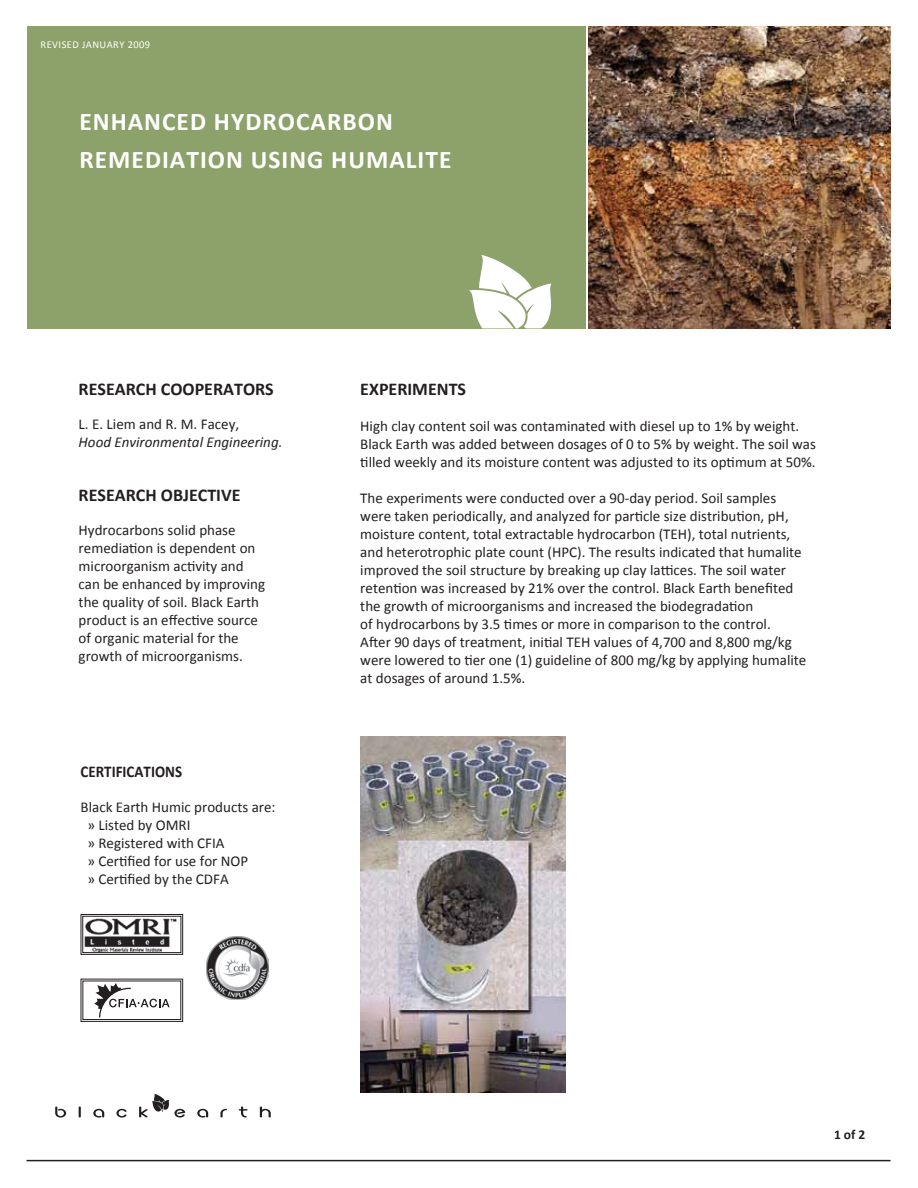
<style>
.page{position:relative;width:918px;height:1188px;background:#fff}
.page>*{position:absolute;margin:0;border:0;box-sizing:border-box;transform-origin:0 0}
.t1{font:700 25.5px/37.5px "Calibri";letter-spacing:.04em;color:#fff}
.t2{font:700 18px "Calibri";color:#231f20}
.t3{font:700 16.5px "Calibri";color:#231f20;scale:.91 1}
.t4{font:15px/18px "Calibri";color:#231f20}
.t5{font:italic 15px "Calibri";color:#231f20}
.t6{font:700 13.5px "Calibri";color:#231f20}
.t7{font:10.5px "Calibri";letter-spacing:.04em;color:#fff}
</style>
<div class="page">
<div style="left:27px;top:26px;width:558px;height:302px;background:#8da16a"></div>
<svg style="left:55px;top:1107px;width:11px;height:11px"></svg>
<svg style="left:79px;top:1107px;width:2px;height:10px"></svg>
<svg style="left:93px;top:1109px;width:11px;height:9px"></svg>
<svg style="left:116px;top:1109px;width:11px;height:9px"></svg>
<svg style="left:139px;top:1094px;width:46px;height:24px"></svg>
<svg style="left:197px;top:1109px;width:11px;height:9px"></svg>
<svg style="left:220px;top:1109px;width:7px;height:8px"></svg>
<svg style="left:239px;top:1107px;width:9px;height:11px"></svg>
<svg style="left:260px;top:1107px;width:11px;height:10px"></svg>
<svg style="left:80px;top:978px;width:103px;height:44px"></svg>
<img style="left:206px;top:937px;width:63px;height:62px">
<svg style="left:80px;top:914px;width:103px;height:41px"></svg>
<div style="left:82px;top:916px;width:99px;height:37px;border:1px solid #231f20"></div>
<svg style="left:469px;top:255px;width:83px;height:73px"></svg>
<hr style="left:27px;top:1160px;width:864px;height:1px;background:#231f20">
<img style="left:588px;top:26px;width:303px;height:302px">
<img style="left:360px;top:736px;width:205px;height:356px">
<p class="t7" style="left:41px;top:38px;width:111px">REVISED JANUARY 2009</p>
<h1 class="t1" style="left:79px;top:102px;width:374px">ENHANCED HYDROCARBON<br>REMEDIATION USING HUMALITE</h1>
<p class="t2" style="left:79px;top:378px;width:197px">RESEARCH COOPERATORS</p>
<p class="t4" style="left:79px;top:415px;width:162px">L. E. Liem and R. M. Facey,</p>
<p class="t5" style="left:79px;top:433px;width:205px">Hood Environmental Engineering.</p>
<p class="t2" style="left:79px;top:484px;width:163px">RESEARCH OBJECTIVE</p>
<p class="t4" style="left:79px;top:521px;width:188px">Hydrocarbons solid phase remediation is dependent on microorganism activity and can be enhanced by improving the quality of soil. Black Earth product is an effective source of organic material for the growth of microorganisms.</p>
<p class="t3" style="left:81px;top:762px;width:113px">CERTIFICATIONS</p>
<p class="t4" style="left:87px;top:797px;width:190px;text-indent:-7px">Black Earth Humic products are: » Listed by OMRI<br>» Registered with CFIA<br>» Certified for use for NOP<br>» Certified by the CDFA</p>
<p class="t2" style="left:360px;top:378px;width:107px">EXPERIMENTS</p>
<p class="t4" style="left:360px;top:416px;width:457px">High clay content soil was contaminated with diesel up to 1% by weight.<br>Black Earth was added between dosages of 0 to 5% by weight. The soil was tilled weekly and its moisture content was adjusted to its optimum at 50%.</p>
<p class="t4" style="left:360px;top:488px;width:448px">The experiments were conducted over a 90-day period. Soil samples were taken periodically, and analyzed for particle size distribution, pH, moisture content, total extractable hydrocarbon (TEH), total nutrients, and heterotrophic plate count (HPC). The results indicated that humalite improved the soil structure by breaking up clay lattices. The soil water retention was increased by 21% over the control. Black Earth benefited the growth of microorganisms and increased the biodegradation<br>of hydrocarbons by 3.5 times or more in comparison to the control.<br>After 90 days of treatment, initial TEH values of 4,700 and 8,800 mg/kg were lowered to tier one (1) guideline of 800 mg/kg by applying humalite at dosages of around 1.5%.</p>
<p class="t6" style="left:834px;top:1126px;width:33px">1 of 2</p>
</div>
